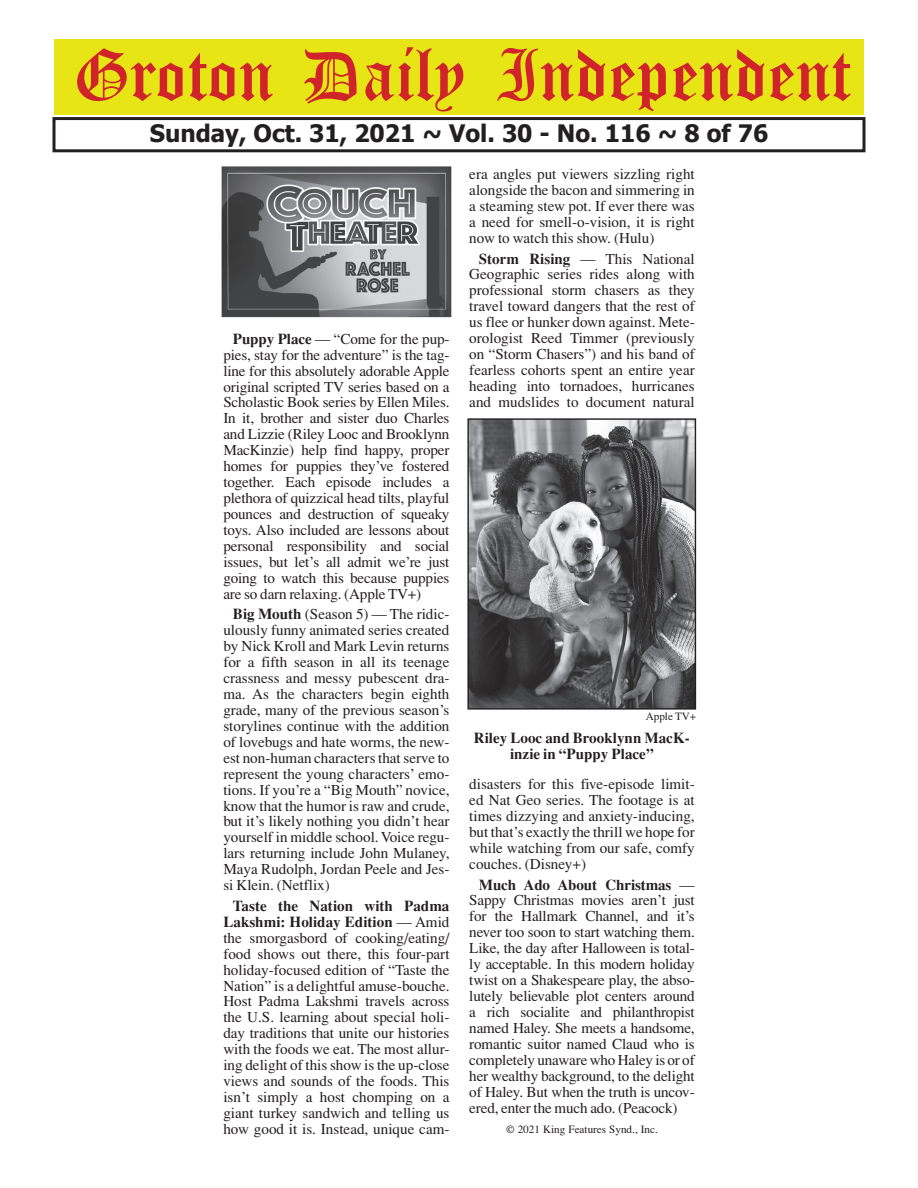
<style>
.page{position:relative;width:918px;height:1188px;background:#fff}
.page>*{position:absolute;margin:0;border:0;box-sizing:border-box;transform-origin:0 0}
.t1{font:54px "Old English Five";color:#d1232a}
.t2{font:700 24px "Tahoma";color:#231f20}
.t3{font:15.15px/15.9px "Times";color:#231f20;text-align:justify}
.t4{font:700 15.15px/15.9px "Times";color:#231f20;text-align:center}
.t5{font:11.1px "Times";color:#231f20}
.s1{font-weight:700}
</style>
<div class="page">
<div style="left:52px;top:117px;width:814px;height:35px;border:3px solid #231f20"></div>
<div style="left:54px;top:40px;width:810px;height:75px;background:#e7e515"></div>
<img style="left:222px;top:166px;width:230px;height:151px">
<img style="left:469px;top:420px;width:225px;height:288px">
<div style="left:467px;top:418px;width:229px;height:292px;border:1px solid #231f20"></div>
<h1 class="t1" style="left:73px;top:50px;width:779px">Groton Daily Independent</h1>
<h2 class="t2" style="left:150px;top:116px;width:620px">Sunday, Oct. 31, 2021 ~ Vol. 30 - No. 116 ~ 8 of 76</h2>
<p class="t3" style="left:223px;top:331px;width:228px;text-indent:10px"><span class="s1">Puppy Place</span> — “Come for the pup&shy;pies, stay for the adventure” is the tag&shy;line for this absolutely adorable Apple original scripted TV series based on a Scholastic Book series by Ellen Miles.<br>In it, brother and sister duo Charles and Lizzie (Riley Looc and Brooklynn MacKinzie) help find happy, proper homes for puppies they’ve fostered together. Each episode includes a plethora of quizzical head tilts, playful pounces and destruction of squeaky toys. Also included are lessons about personal responsibility and social issues, but let’s all admit we’re just going to watch this because puppies are so darn relaxing. (Apple TV+)</p>
<p class="t3" style="left:223px;top:606px;width:228px;text-indent:10px"><span class="s1">Big Mouth</span> (Season 5) — The ridic&shy;ulously funny animated series created by Nick Kroll and Mark Levin returns for a fifth season in all its teenage crassness and messy pubescent dra&shy;ma. As the characters begin eighth grade, many of the previous season’s storylines continue with the addition of lovebugs and hate worms, the new&shy;est non-human characters that serve to represent the young characters’ emo&shy;tions. If you’re a “Big Mouth” novice, know that the humor is raw and crude, but it’s likely nothing you didn’t hear yourself in middle school. Voice regu&shy;lars returning include John Mulaney, Maya Rudolph, Jordan Peele and Jes&shy;si Klein. (Netflix)</p>
<p class="t3" style="left:223px;top:898px;width:228px;text-indent:10px"><span class="s1">Taste the Nation with Padma Lakshmi: Holiday Edition</span> — Amid the smorgasbord of cooking/eating/ food shows out there, this four-part holiday-focused edition of “Taste the Nation” is a delightful amuse-bouche.<br>Host Padma Lakshmi travels across the U.S. learning about special holi&shy;day traditions that unite our histories with the foods we eat. The most allur&shy;ing delight of this show is the up-close views and sounds of the foods. This isn’t simply a host chomping on a giant turkey sandwich and telling us how good it is. Instead, unique cam-</p>
<p class="t3" style="left:469px;top:166px;width:227px">era angles put viewers sizzling right alongside the bacon and simmering in a steaming stew pot. If ever there was a need for smell-o-vision, it is right now to watch this show. (Hulu)</p>
<p class="t3" style="left:469px;top:251px;width:227px;text-indent:10px"><span class="s1">Storm Rising</span> — This National Geographic series rides along with professional storm chasers as they travel toward dangers that the rest of us flee or hunker down against. Mete&shy;orologist Reed Timmer (previously on “Storm Chasers”) and his band of fearless cohorts spent an entire year heading into tornadoes, hurricanes and mudslides to document natural</p>
<p class="t5" style="left:646px;top:710px;width:52px">Apple TV+</p>
<p class="t4" style="left:474px;top:730px;width:218px">Riley Looc and Brooklynn MacK&shy;inzie in “Puppy Place”</p>
<p class="t3" style="left:469px;top:776px;width:227px">disasters for this five-episode limit&shy;ed Nat Geo series. The footage is at times dizzying and anxiety-inducing, but that’s exactly the thrill we hope for while watching from our safe, comfy couches. (Disney+)</p>
<p class="t3" style="left:469px;top:876px;width:227px;text-indent:10px"><span class="s1">Much Ado About Christmas</span> — Sappy Christmas movies aren’t just for the Hallmark Channel, and it’s never too soon to start watching them.<br>Like, the day after Halloween is total&shy;ly acceptable. In this modern holiday twist on a Shakespeare play, the abso&shy;lutely believable plot centers around a rich socialite and philanthropist named Haley. She meets a handsome, romantic suitor named Claud who is completely unaware who Haley is or of her wealthy background, to the delight of Haley. But when the truth is uncov&shy;ered, enter the much ado. (Peacock)</p>
<p class="t5" style="left:506px;top:1123px;width:153px">© 2021 King Features Synd., Inc.</p>
</div>
